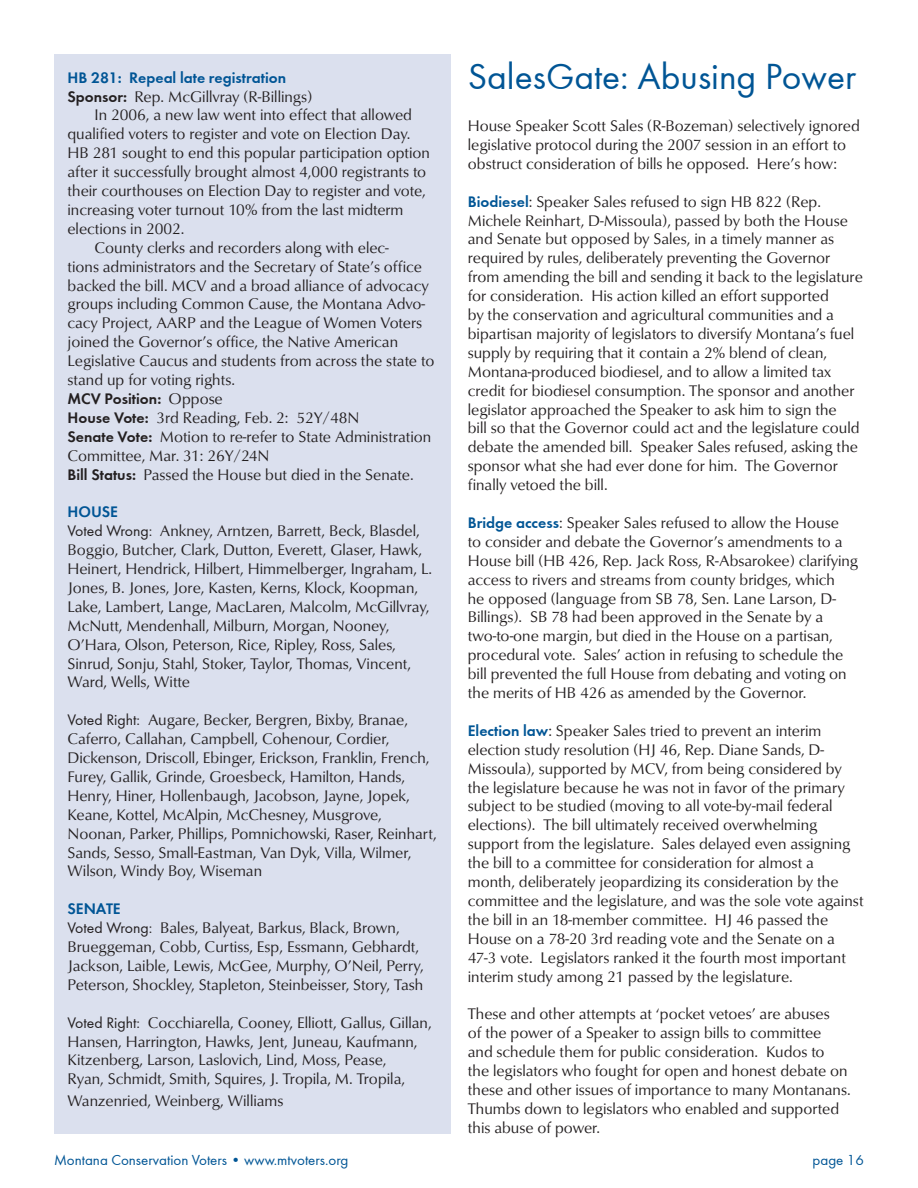
<style>
.page{position:relative;width:918px;height:1188px;background:#fff}
.page>*{position:absolute;margin:0;border:0;box-sizing:border-box;transform-origin:0 0}
.t1{font:37.5px "Futura Book E";color:#005595}
.t2{font:15.75px/18.9px "URW Classico T";color:#231f20}
.t3{font:15.75px "Futura Demi E";color:#005595}
.t4{font:15.75px "Futura Demi E";color:#231f20}
.t5{font:15px "Futura Book E";color:#005595}
.s1{font-family:"Futura Demi E"}
.s2{font-family:"URW Classico T"}
.s3{font-family:"Futura Book E"}
.s4{font-family:"Futura Demi E";color:#005595}
</style>
<div class="page">
<div style="left:54px;top:54px;width:396px;height:1080px;background:#dbe0ee"></div>
<p class="t3" style="left:68px;top:67px;width:220px">HB 281: Repeal late registration</p>
<p class="t2" style="left:68px;top:87px;width:246px"><span class="s1">Sponsor:</span> Rep. McGillvray (R-Billings)</p>
<p class="t2" style="left:95px;top:106px;width:319px">In 2006, a new law went into effect that allowed</p>
<p class="t2" style="left:68px;top:125px;width:345px">qualified voters to register and vote on Election Day.</p>
<p class="t2" style="left:68px;top:144px;width:364px">HB 281 sought to end this popular participation option</p>
<p class="t2" style="left:68px;top:163px;width:360px">after it successfully brought almost 4,000 registrants to</p>
<p class="t2" style="left:68px;top:181px;width:360px">their courthouses on Election Day to register and vote,</p>
<p class="t2" style="left:68px;top:200px;width:338px">increasing voter turnout 10% from the last midterm</p>
<p class="t2" style="left:68px;top:219px;width:119px">elections in 2002.</p>
<p class="t2" style="left:95px;top:238px;width:296px">County clerks and recorders along with elec-</p>
<p class="t2" style="left:68px;top:257px;width:356px">tions administrators and the Secretary of State’s office</p>
<p class="t2" style="left:68px;top:276px;width:363px">backed the bill. MCV and a broad alliance of advocacy</p>
<p class="t2" style="left:68px;top:295px;width:359px">groups including Common Cause, the Montana Advo-</p>
<p class="t2" style="left:68px;top:314px;width:356px">cacy Project, AARP and the League of Women Voters</p>
<p class="t2" style="left:68px;top:333px;width:332px">joined the Governor’s office, the Native American</p>
<p class="t2" style="left:68px;top:352px;width:368px">Legislative Caucus and students from across the state to</p>
<p class="t2" style="left:68px;top:370px;width:169px">stand up for voting rights.</p>
<p class="t4" style="left:68px;top:389px;width:157px">MCV Position: <span class="s2">Oppose</span></p>
<p class="t2" style="left:68px;top:408px;width:365px"><span class="s1">House Vote:</span> 3rd Reading, Feb. 2: 52Y/48N<br><span class="s1">Senate Vote:</span> Motion to re-refer to State Administration Committee, Mar. 31: 26Y/24N<br><span class="s1">Bill Status:</span> Passed the House but died in the Senate.</p>
<p class="t3" style="left:68px;top:502px;width:52px">HOUSE</p>
<p class="t2" style="left:68px;top:522px;width:366px"><span class="s3">Voted Wrong:</span> Ankney, Arntzen, Barrett, Beck, Blasdel, Boggio, Butcher, Clark, Dutton, Everett, Glaser, Hawk, Heinert, Hendrick, Hilbert, Himmelberger, Ingraham, L.<br>Jones, B. Jones, Jore, Kasten, Kerns, Klock, Koopman, Lake, Lambert, Lange, MacLaren, Malcolm, McGillvray, McNutt, Mendenhall, Milburn, Morgan, Nooney, O’Hara, Olson, Peterson, Rice, Ripley, Ross, Sales, Sinrud, Sonju, Stahl, Stoker, Taylor, Thomas, Vincent, Ward, Wells, Witte</p>
<p class="t2" style="left:68px;top:711px;width:371px"><span class="s3">Voted Right:</span> Augare, Becker, Bergren, Bixby, Branae, Caferro, Callahan, Campbell, Cohenour, Cordier, Dickenson, Driscoll, Ebinger, Erickson, Franklin, French, Furey, Gallik, Grinde, Groesbeck, Hamilton, Hands, Henry, Hiner, Hollenbaugh, Jacobson, Jayne, Jopek, Keane, Kottel, McAlpin, McChesney, Musgrove, Noonan, Parker, Phillips, Pomnichowski, Raser, Reinhart, Sands, Sesso, Small-Eastman, Van Dyk, Villa, Wilmer, Wilson, Windy Boy, Wiseman</p>
<p class="t3" style="left:68px;top:899px;width:55px">SENATE</p>
<p class="t2" style="left:68px;top:919px;width:358px"><span class="s3">Voted Wrong:</span> Bales, Balyeat, Barkus, Black, Brown, Brueggeman, Cobb, Curtiss, Esp, Essmann, Gebhardt, Jackson, Laible, Lewis, McGee, Murphy, O’Neil, Perry, Peterson, Shockley, Stapleton, Steinbeisser, Story, Tash</p>
<p class="t2" style="left:68px;top:1013px;width:366px"><span class="s3">Voted Right:</span> Cocchiarella, Cooney, Elliott, Gallus, Gillan, Hansen, Harrington, Hawks, Jent, Juneau, Kaufmann, Kitzenberg, Larson, Laslovich, Lind, Moss, Pease,<br>Ryan, Schmidt, Smith, Squires, J. Tropila, M. Tropila,</p>
<p class="t2" style="left:68px;top:1091px;width:218px">Wanzenried, Weinberg, Williams</p>
<p class="t5" style="left:54px;top:1151px;width:296px">Montana Conservation Voters • www.mtvoters.org</p>
<h1 class="t1" style="left:468px;top:53px;width:390px">SalesGate: Abusing Power</h1>
<p class="t2" style="left:468px;top:116px;width:393px">House Speaker Scott Sales (R-Bozeman) selectively ignored legislative protocol during the 2007 session in an effort to obstruct consideration of bills he opposed. Here’s how:</p>
<p class="t2" style="left:468px;top:192px;width:397px"><span class="s4">Biodiesel</span>: Speaker Sales refused to sign HB 822 (Rep.<br>Michele Reinhart, D-Missoula), passed by both the House and Senate but opposed by Sales, in a timely manner as required by rules, deliberately preventing the Governor from amending the bill and sending it back to the legislature for consideration. His action killed an effort supported<br>by the conservation and agricultural communities and a bipartisan majority of legislators to diversify Montana’s fuel supply by requiring that it contain a 2% blend of clean, Montana-produced biodiesel, and to allow a limited tax credit for biodiesel consumption. The sponsor and another legislator approached the Speaker to ask him to sign the<br>bill so that the Governor could act and the legislature could debate the amended bill. Speaker Sales refused, asking the sponsor what she had ever done for him. The Governor finally vetoed the bill.</p>
<p class="t2" style="left:468px;top:513px;width:392px"><span class="s4">Bridge access</span>: Speaker Sales refused to allow the House<br>to consider and debate the Governor’s amendments to a House bill (HB 426, Rep. Jack Ross, R-Absarokee) clarifying access to rivers and streams from county bridges, which<br>he opposed (language from SB 78, Sen. Lane Larson, D-Billings). SB 78 had been approved in the Senate by a two-to-one margin, but died in the House on a partisan, procedural vote. Sales’ action in refusing to schedule the bill prevented the full House from debating and voting on the merits of HB 426 as amended by the Governor.</p>
<p class="t2" style="left:468px;top:721px;width:397px"><span class="s4">Election law</span>: Speaker Sales tried to prevent an interim election study resolution (HJ 46, Rep. Diane Sands, D-Missoula), supported by MCV, from being considered by the legislature because he was not in favor of the primary subject to be studied (moving to all vote-by-mail federal elections). The bill ultimately received overwhelming support from the legislature. Sales delayed even assigning the bill to a committee for consideration for almost a month, deliberately jeopardizing its consideration by the committee and the legislature, and was the sole vote against the bill in an 18-member committee. HJ 46 passed the House on a 78-20 3rd reading vote and the Senate on a 47-3 vote. Legislators ranked it the fourth most important interim study among 21 passed by the legislature.</p>
<p class="t2" style="left:468px;top:1005px;width:384px">These and other attempts at ‘pocket vetoes’ are abuses<br>of the power of a Speaker to assign bills to committee<br>and schedule them for public consideration. Kudos to<br>the legislators who fought for open and honest debate on these and other issues of importance to many Montanans.<br>Thumbs down to legislators who enabled and supported this abuse of power.</p>
<p class="t5" style="left:813px;top:1151px;width:53px">page 16</p>
</div>
